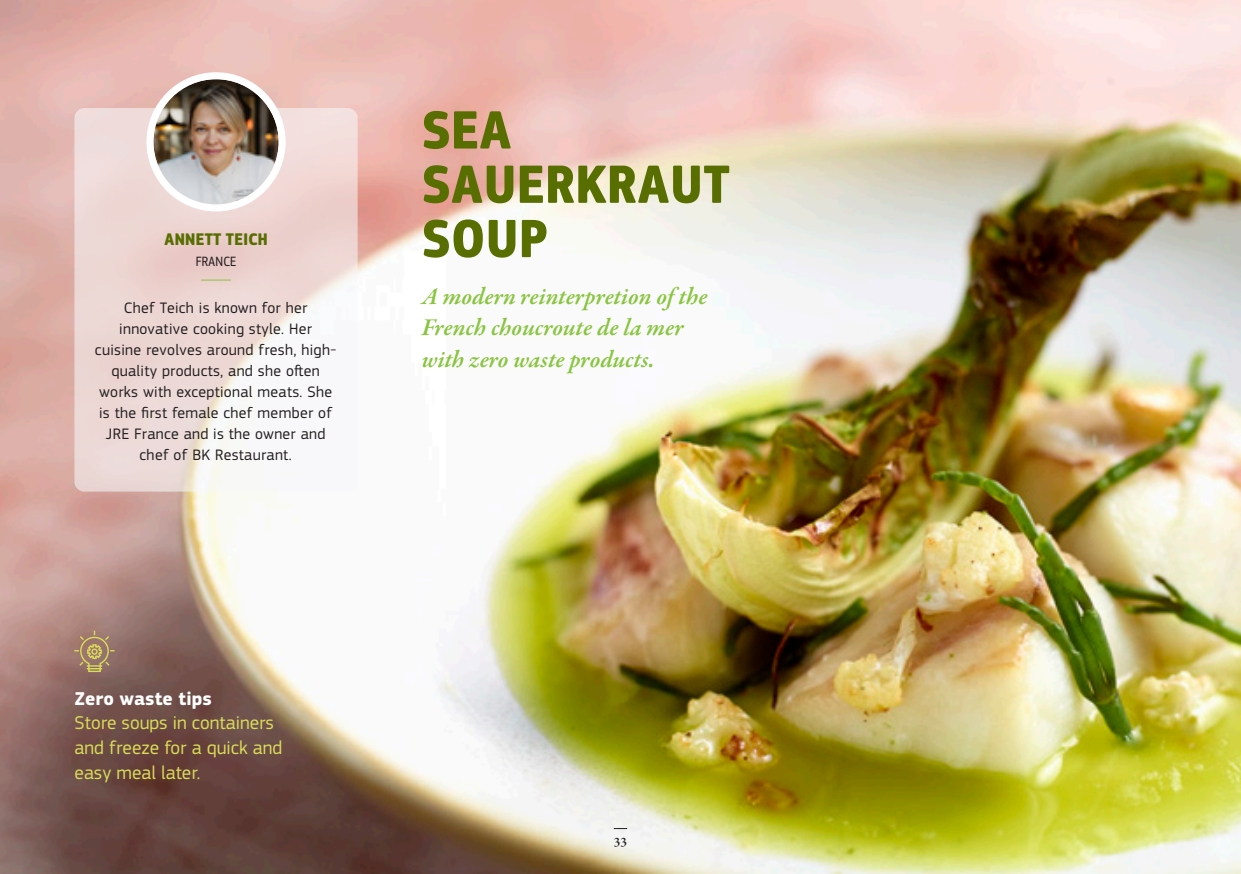
<style>
.page{position:relative;width:1241px;height:874px;background:#fff}
.page>*{position:absolute;margin:0;border:0;box-sizing:border-box;transform-origin:0 0}
.t1{font:700 56px/54.2px "EC Square Sans Cond Pro";letter-spacing:.02em;color:#586e00}
.intro{font:italic 600 24.5px/31.5px "Garamond Premr Pro";letter-spacing:-.005em;color:#89c53f}
.t2{font:19.25px/24.5px "EC Square Sans Pro";color:#d9dd59}
.t3{font:700 19.25px "EC Square Sans Pro";color:#fff}
.t4{font:700 17.5px "EC Square Sans Cond Pro";letter-spacing:.02em;color:#586e00}
.bio_chef{font:15.75px/21px "EC Square Sans Pro";letter-spacing:.02em;color:#231f20;text-align:center}
.t5{font:14px "EC Square Sans Cond Pro";letter-spacing:.02em;color:#231f20}
.t6{font:600 13.12px "Garamond Premr Pro";color:#231f20}
</style>
<div class="page">
<img style="left:0;top:0;width:1240px;height:873px">
<svg style="left:613px;top:827px;width:14px;height:1px"></svg>
<svg style="left:74px;top:108px;width:283px;height:383px;fill:#edd9d6"></svg>
<hr style="left:201px;top:279px;width:30px;height:1px;background:#89c53f">
<img style="left:153px;top:79px;width:125px;height:125px;border-radius:63px">
<div style="left:146px;top:72px;width:139px;height:139px;border:7px solid #fff;border-radius:50%"></div>
<svg style="left:73px;top:629px;width:43px;height:43px"></svg>
<p class="t4" style="left:164px;top:229px;width:105px">ANNETT TEICH</p>
<p class="t5" style="left:196px;top:254px;width:42px">FRANCE</p>
<p class="bio_chef" style="left:95px;top:297px;width:243px">Chef Teich is known for her innovative cooking style. Her cuisine revolves around fresh, high&shy;quality products, and she often works with exceptional meats. She is the first female chef member of<br>JRE France and is the owner and chef of BK Restaurant.</p>
<h1 class="t1" style="left:422px;top:104px;width:308px">SEA<br>SAUERKRAUT<br>SOUP</h1>
<p class="intro" style="left:422px;top:281px;width:287px">A modern reinterpretion of the<br>French choucroute de la mer with zero waste products.</p>
<p class="t3" style="left:75px;top:686px;width:139px">Zero waste tips</p>
<p class="t2" style="left:75px;top:710px;width:209px">Store soups in containers and freeze for a quick and easy meal later.</p>
<p class="t6" style="left:614px;top:833px;width:15px">33</p>
</div>
